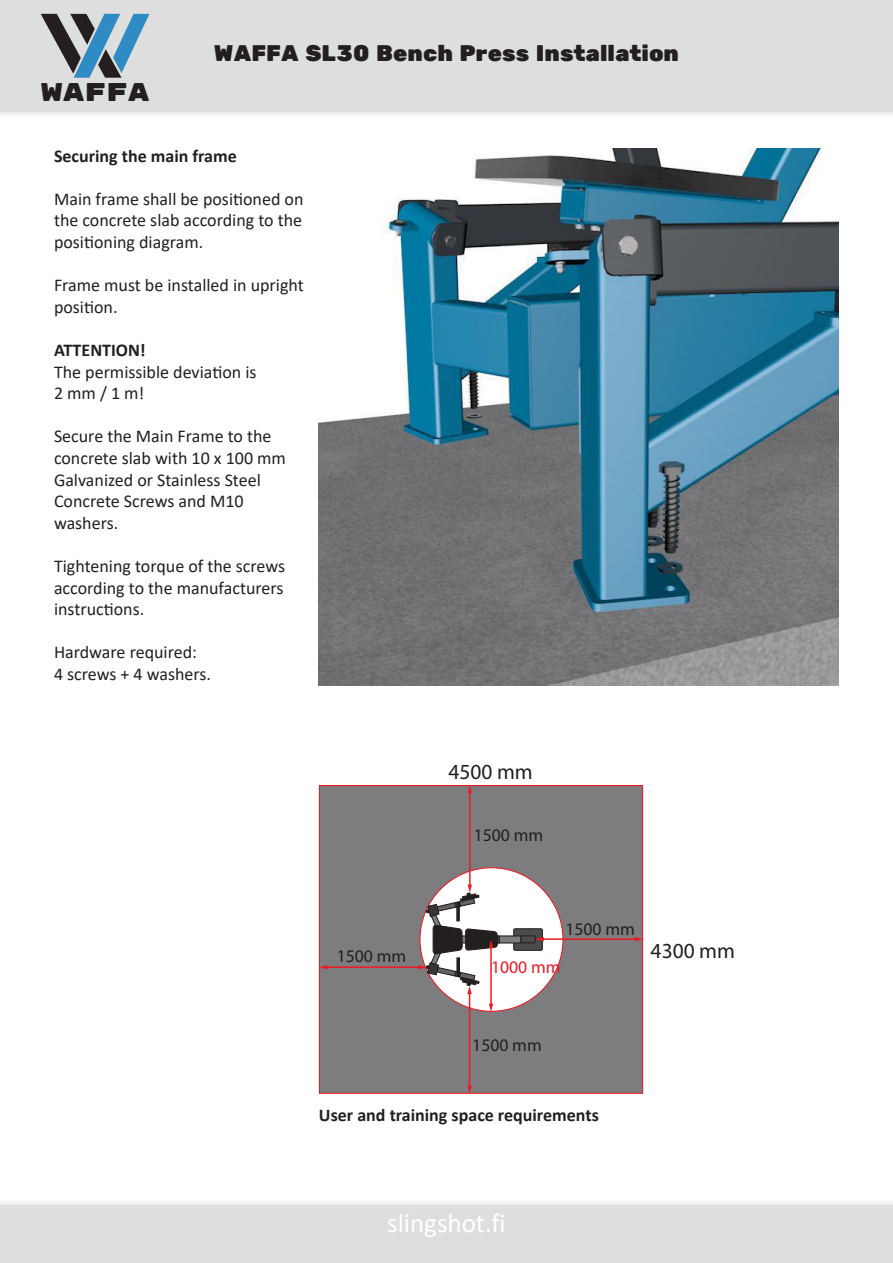
<style>
.page{position:relative;width:893px;height:1263px;background:#fff}
.page>*{position:absolute;margin:0;border:0;box-sizing:border-box;transform-origin:0 0}
.t1{font:27px "Calibri";color:#fff}
.t2{font:25.5px "Rubik Mono One";color:#241f1f}
.t3{font:22.5px "Rubik One";color:#241f1f}
.t4{font:21.6px "Myriad Pro";color:#241f1f}
.t5{font:18px/21.6px "Calibri";color:#241f1f}
.t6{font:700 18px "Calibri";color:#241f1f}
.t7{font:17.7px "Myriad Pro";color:#241f1f}
.t8{font:17.7px "Myriad Pro";color:#ef1923}
</style>
<div class="page">
<div style="left:0;top:0;width:893px;height:120px;background:#241f1f;opacity:.75"></div>
<div style="left:0;top:0;width:893px;height:112px;background:#dededf"></div>
<svg style="left:41px;top:14px;width:108px;height:64px"></svg>
<div style="left:0;top:1197px;width:893px;height:66px;background:#f8f7f7"></div>
<div style="left:0;top:1205px;width:893px;height:58px;background:#dededf"></div>
<img style="left:319px;top:148px;width:520px;height:538px">
<div style="left:319px;top:785px;width:324px;height:308px;background:#7d7c7e"></div>
<div style="left:319px;top:785px;width:324px;height:309px;border:1px solid #ef1923"></div>
<div style="left:420px;top:868px;width:143px;height:143px;background:#fff;border-radius:50%"></div>
<div style="left:514px;top:929px;width:28px;height:21px;background:#4e4b4c;border-radius:2px"></div>
<div style="left:513px;top:928px;width:30px;height:23px;border:1px solid #241f1f;border-radius:2px"></div>
<div style="left:434px;top:936px;width:87px;height:7px;background:#7d7c7e"></div>
<div style="left:433px;top:935px;width:88px;height:8px;border:1px solid #241f1f"></div>
<div style="left:521px;top:935px;width:15px;height:8px;border:1px solid #241f1f"></div>
<hr style="left:542px;top:938px;width:94px;height:2px;background:#ef1923">
<svg style="left:536px;top:937px;width:8px;height:4px"></svg>
<svg style="left:635px;top:937px;width:8px;height:4px"></svg>
<hr style="left:469px;top:791px;width:2px;height:95px;background:#ef1923">
<svg style="left:468px;top:785px;width:4px;height:8px"></svg>
<hr style="left:469px;top:993px;width:1px;height:94px;background:#ef1923">
<svg style="left:467px;top:1085px;width:5px;height:9px"></svg>
<hr style="left:326px;top:966px;width:94px;height:2px;background:#ef1923">
<svg style="left:319px;top:965px;width:8px;height:4px"></svg>
<hr style="left:490px;top:947px;width:2px;height:58px;background:#ef1923">
<svg style="left:489px;top:1004px;width:4px;height:8px"></svg>
<svg style="left:418px;top:884px;width:82px;height:110px"></svg>
<h2 class="t2" style="left:41px;top:77px;width:110px">WAFFA</h2>
<p class="t3" style="left:214px;top:40px;width:467px">WAFFA SL30 Bench Press Installation</p>
<p class="t6" style="left:54px;top:143px;width:184px">Securing the main frame</p>
<p class="t5" style="left:54px;top:188px;width:251px;text-align:justify">Main frame shall be positioned on the concrete slab according to the positioning diagram.</p>
<p class="t5" style="left:54px;top:276px;width:251px">Frame must be installed in upright position.</p>
<p class="t6" style="left:54px;top:339px;width:93px">ATTENTION!</p>
<p class="t5" style="left:54px;top:360px;width:204px">The permissible deviation is<br>2 mm / 1 m!</p>
<p class="t5" style="left:54px;top:427px;width:234px">Secure the Main Frame to the concrete slab with 10 x 100 mm<br>Galvanized or Stainless Steel<br>Concrete Screws and M10 washers.</p>
<p class="t5" style="left:54px;top:557px;width:233px;text-align:justify">Tightening torque of the screws according to the manufacturers instructions.</p>
<p class="t5" style="left:54px;top:643px;width:159px">Hardware required:<br>4 screws + 4 washers.</p>
<p class="t4" style="left:448px;top:758px;width:86px">4500 mm</p>
<p class="t7" style="left:474px;top:825px;width:71px">1500 mm</p>
<p class="t7" style="left:337px;top:945px;width:71px">1500 mm</p>
<p class="t7" style="left:565px;top:918px;width:71px">1500 mm</p>
<p class="t8" style="left:491px;top:957px;width:71px">1000 mm</p>
<p class="t4" style="left:651px;top:938px;width:86px">4300 mm</p>
<p class="t7" style="left:472px;top:1034px;width:71px">1500 mm</p>
<p class="t6" style="left:319px;top:1102px;width:281px">User and training space requirements</p>
<h1 class="t1" style="left:387px;top:1214px;width:120px">slingshot.fi</h1>
</div>
